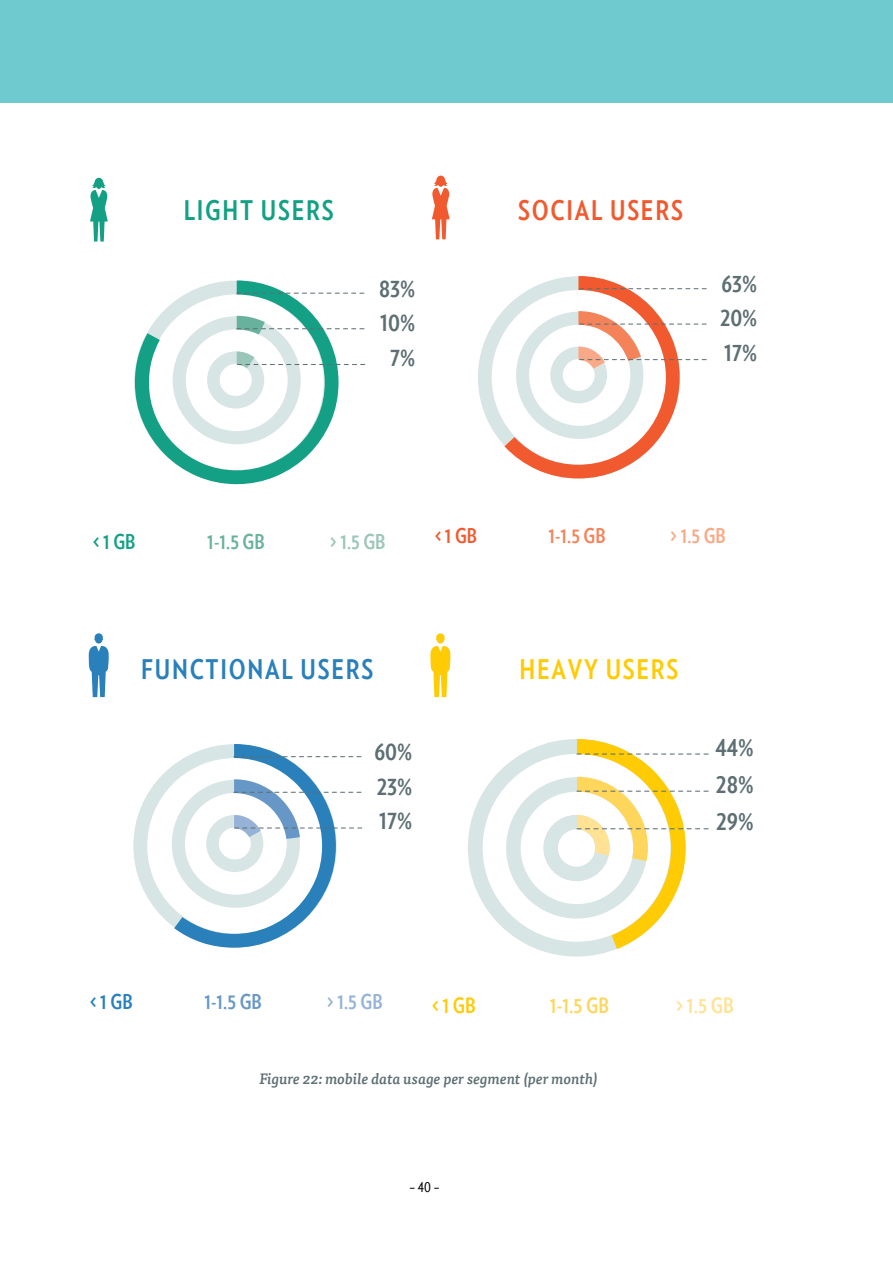
<style>
.page{position:relative;width:893px;height:1263px;background:#fff}
.page>*{position:absolute;margin:0;border:0;box-sizing:border-box;transform-origin:0 0}
.t1{font:700 27px "Verlag Condensed";letter-spacing:.065em;color:#2980ba}
.t2{font:700 27px "Verlag Condensed";letter-spacing:.065em;color:#f15a2f}
.t3{font:700 27px "Verlag Condensed";letter-spacing:.065em;color:#14a085}
.t4{font:700 27px "Verlag Condensed";letter-spacing:.065em;color:#ffcb05}
.t5{font:700 25.35px/36.8px "Verlag Condensed";color:#5d6f73;text-align:justify}
.t6{font:700 24.6px/34.5px "Verlag Condensed";color:#5d6f73;text-align:center}
.t7{font:700 24.45px/34.3px "Verlag Condensed";color:#5d6f73;text-align:justify}
.t8{font:700 21.15px "Verlag Condensed";color:#ffd65c}
.t9{font:700 21.15px "Verlag Condensed";color:#ffe293}
.t10{font:700 21.15px "Verlag Condensed";color:#ffcb05}
.t11{font:700 20.55px "Verlag Condensed";color:#68b29d}
.t12{font:700 20.55px "Verlag Condensed";color:#6797c7}
.t13{font:700 20.55px "Verlag Condensed";color:#9ac6b9}
.t14{font:700 20.55px "Verlag Condensed";color:#96b3d7}
.t15{font:700 20.55px "Verlag Condensed";color:#14a085}
.t16{font:700 20.55px "Verlag Condensed";color:#2980ba}
.t17{font:700 20.4px "Verlag Condensed";color:#f5835a}
.t18{font:700 20.4px "Verlag Condensed";color:#f9a987}
.t19{font:700 20.4px "Verlag Condensed";color:#f15a2f}
.t20{font:italic 500 15px "Tisa OT";color:#5d6f73}
.t21{font:15px "Verlag Condensed";color:#000}
</style>
<div class="page">
<div style="left:0;top:0;width:893px;height:103px;background:#6fcacf"></div>
<svg style="left:135px;top:280px;width:231px;height:204px"></svg>
<div style="left:478px;top:276px;width:202px;height:202px;border:14px solid #d8e5e5;border-radius:50%"></div>
<svg style="left:504px;top:276px;width:203px;height:202px"></svg>
<div style="left:133px;top:744px;width:204px;height:203px;border:14px solid #d8e5e5;border-radius:50%"></div>
<svg style="left:174px;top:744px;width:189px;height:204px"></svg>
<div style="left:543px;top:815px;width:67px;height:66px;border:15px solid #d8e5e5;border-radius:50%"></div>
<div style="left:506px;top:777px;width:141px;height:141px;border:14px solid #d8e5e5;border-radius:50%"></div>
<div style="left:468px;top:739px;width:217px;height:217px;border:15px solid #d8e5e5;border-radius:50%"></div>
<svg style="left:577px;top:739px;width:132px;height:210px"></svg>
<svg style="left:430px;top:633px;width:20px;height:64px"></svg>
<svg style="left:89px;top:633px;width:20px;height:64px"></svg>
<svg style="left:432px;top:176px;width:18px;height:63px"></svg>
<svg style="left:90px;top:178px;width:18px;height:64px"></svg>
<h1 class="t3" style="left:184px;top:190px;width:151px">LIGHT USERS</h1>
<h1 class="t2" style="left:518px;top:190px;width:166px">SOCIAL USERS</h1>
<h3 class="t6" style="left:379px;top:269px;width:38px">83%<br>10%<br>7%</h3>
<h3 class="t7" style="left:720px;top:265px;width:38px">63% 20% 17%</h3>
<h3 class="t15" style="left:93px;top:527px;width:44px">&lt; 1 GB</h3>
<h3 class="t11" style="left:207px;top:527px;width:59px">1-1.5 GB</h3>
<h3 class="t13" style="left:330px;top:527px;width:57px">&gt; 1.5 GB</h3>
<h3 class="t19" style="left:435px;top:521px;width:44px">&lt; 1 GB</h3>
<h3 class="t17" style="left:548px;top:521px;width:58px">1-1.5 GB</h3>
<h3 class="t18" style="left:670px;top:521px;width:57px">&gt; 1.5 GB</h3>
<h1 class="t1" style="left:141px;top:649px;width:233px">FUNCTIONAL USERS</h1>
<h1 class="t4" style="left:520px;top:649px;width:160px">HEAVY USERS</h1>
<h3 class="t6" style="left:374px;top:733px;width:39px;text-align:justify">60% 23% 17%</h3>
<h2 class="t5" style="left:715px;top:727px;width:40px">44% 28% 29%</h2>
<h3 class="t16" style="left:90px;top:986px;width:44px">&lt; 1 GB</h3>
<h3 class="t12" style="left:204px;top:986px;width:59px">1-1.5 GB</h3>
<h3 class="t14" style="left:327px;top:986px;width:57px">&gt; 1.5 GB</h3>
<h3 class="t10" style="left:432px;top:989px;width:45px">&lt; 1 GB</h3>
<h3 class="t8" style="left:550px;top:989px;width:61px">1-1.5 GB</h3>
<h3 class="t9" style="left:676px;top:989px;width:59px">&gt; 1.5 GB</h3>
<p class="t20" style="left:260px;top:1070px;width:340px">Figure 22: mobile data usage per segment (per month)</p>
<p class="t21" style="left:409px;top:1176px;width:32px">– 40 –</p>
</div>
